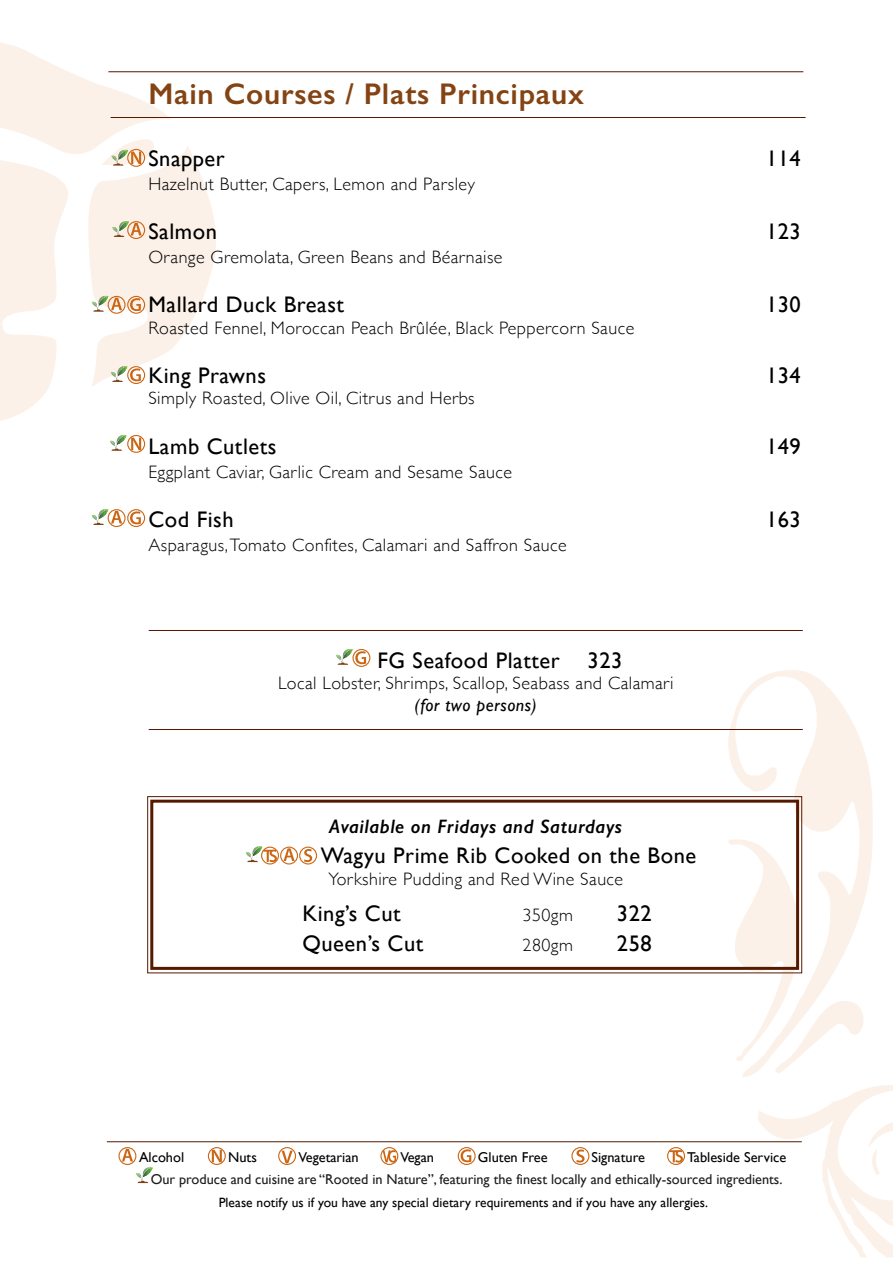
<style>
.page{position:relative;width:893px;height:1263px;background:#fff}
.page>*{position:absolute;margin:0;border:0;box-sizing:border-box;transform-origin:0 0}
.t1{font:600 30px "Gill Sans";letter-spacing:.025em;color:#844313}
.t2{font:22.5px "Gill Sans";letter-spacing:.025em;color:#000}
.t3{font:italic 600 19.5px "Gill Sans";letter-spacing:.025em;color:#000}
.t4{font:300 18px "Gill Sans";letter-spacing:.025em;color:#000}
.t5{font:italic 18px "Gill Sans";letter-spacing:.025em;color:#000}
.t6{font:14.25px "Gill Sans";color:#1d1d1c}
.t7{font:14.25px "Gill Sans";color:#000}
.t8{font:13.5px "Gill Sans";letter-spacing:.005em;color:#000}
</style>
<div class="page">
<svg style="left:758px;top:1085px;width:135px;height:172px"></svg>
<svg style="left:728px;top:670px;width:145px;height:407px"></svg>
<hr style="left:149px;top:630px;width:654px;height:1px;background:#551900">
<hr style="left:149px;top:729px;width:654px;height:1px;background:#551900">
<hr style="left:108px;top:71px;width:695px;height:1px;background:#551900">
<hr style="left:107px;top:1141px;width:695px;height:1px;background:#551900">
<svg style="left:136px;top:1167px;width:17px;height:16px"></svg>
<div style="left:278px;top:1147px;width:18px;height:18px;border:1px solid #cb6615;border-radius:50%"></div>
<svg style="left:282px;top:1151px;width:11px;height:12px"></svg>
<div style="left:571px;top:1147px;width:18px;height:18px;border:1px solid #cb6615;border-radius:50%"></div>
<svg style="left:576px;top:1149px;width:8px;height:13px"></svg>
<div style="left:380px;top:1147px;width:18px;height:18px;border:1px solid #cb6615;border-radius:50%"></div>
<svg style="left:383px;top:1150px;width:13px;height:12px"></svg>
<div style="left:667px;top:1147px;width:18px;height:18px;border:1px solid #cb6615;border-radius:50%"></div>
<svg style="left:669px;top:1150px;width:14px;height:12px"></svg>
<div style="left:458px;top:1147px;width:18px;height:18px;border:1px solid #cb6615;border-radius:50%"></div>
<svg style="left:461px;top:1149px;width:10px;height:13px"></svg>
<div style="left:118px;top:1147px;width:18px;height:18px;border:1px solid #cb6615;border-radius:50%"></div>
<svg style="left:122px;top:1149px;width:11px;height:12px"></svg>
<div style="left:208px;top:1147px;width:18px;height:18px;border:1px solid #cb6615;border-radius:50%"></div>
<svg style="left:212px;top:1150px;width:10px;height:12px"></svg>
<svg style="left:0;top:42px;width:217px;height:379px"></svg>
<div style="left:127px;top:435px;width:18px;height:18px;border:1px solid #cb6615;border-radius:50%"></div>
<svg style="left:110px;top:435px;width:31px;height:16px"></svg>
<div style="left:127px;top:509px;width:18px;height:18px;border:1px solid #cb6615;border-radius:50%"></div>
<svg style="left:130px;top:511px;width:11px;height:13px"></svg>
<div style="left:108px;top:509px;width:18px;height:18px;border:1px solid #cb6615;border-radius:50%"></div>
<svg style="left:92px;top:509px;width:30px;height:16px"></svg>
<div style="left:352px;top:649px;width:18px;height:18px;border:1px solid #cb6615;border-radius:50%"></div>
<svg style="left:336px;top:649px;width:30px;height:16px"></svg>
<div style="left:299px;top:846px;width:18px;height:18px;border:1px solid #cb6615;border-radius:50%"></div>
<svg style="left:304px;top:849px;width:8px;height:13px"></svg>
<div style="left:261px;top:846px;width:18px;height:18px;border:1px solid #cb6615;border-radius:50%"></div>
<div style="left:280px;top:846px;width:18px;height:18px;border:1px solid #cb6615;border-radius:50%"></div>
<svg style="left:284px;top:848px;width:11px;height:13px"></svg>
<svg style="left:246px;top:846px;width:31px;height:16px"></svg>
<div style="left:147px;top:796px;width:655px;height:177px;border:1px solid #551900"></div>
<div style="left:150px;top:800px;width:649px;height:170px;border:3px solid #551900"></div>
<hr style="left:111px;top:117px;width:695px;height:1px;background:#551900">
<h1 class="t1" style="left:148px;top:76px;width:437px">Main Courses / Plats Principaux</h1>
<p class="t2" style="left:148px;top:145px;width:78px">Snapper</p>
<p class="t2" style="left:766px;top:145px;width:36px">114</p>
<p class="t4" style="left:148px;top:169px;width:328px">Hazelnut Butter, Capers, Lemon and Parsley</p>
<p class="t2" style="left:148px;top:218px;width:70px">Salmon</p>
<p class="t2" style="left:766px;top:218px;width:36px">123</p>
<p class="t4" style="left:148px;top:243px;width:356px">Orange Gremolata, Green Beans and Béarnaise</p>
<p class="t2" style="left:148px;top:291px;width:197px">Mallard Duck Breast</p>
<p class="t2" style="left:766px;top:291px;width:36px">130</p>
<p class="t4" style="left:148px;top:313px;width:487px">Roasted Fennel, Moroccan Peach Brûlée, Black Peppercorn Sauce</p>
<p class="t2" style="left:148px;top:362px;width:119px">King Prawns</p>
<p class="t2" style="left:766px;top:362px;width:36px">134</p>
<p class="t4" style="left:148px;top:384px;width:328px">Simply Roasted, Olive Oil, Citrus and Herbs</p>
<p class="t2" style="left:148px;top:433px;width:130px">Lamb Cutlets</p>
<p class="t2" style="left:766px;top:433px;width:36px">149</p>
<p class="t4" style="left:148px;top:457px;width:365px">Eggplant Caviar, Garlic Cream and Sesame Sauce</p>
<p class="t2" style="left:148px;top:506px;width:87px">Cod Fish</p>
<p class="t2" style="left:766px;top:506px;width:36px">163</p>
<p class="t4" style="left:148px;top:531px;width:420px">Asparagus, Tomato Confites, Calamari and Saffron Sauce</p>
<p class="t2" style="left:377px;top:647px;width:247px">FG Seafood Platter 323</p>
<p class="t4" style="left:278px;top:669px;width:397px">Local Lobster, Shrimps, Scallop, Seabass and Calamari</p>
<p class="t5" style="left:415px;top:695px;width:124px">(for two persons)</p>
<p class="t3" style="left:329px;top:815px;width:294px">Available on Fridays and Saturdays</p>
<p class="t2" style="left:321px;top:843px;width:377px">Wagyu Prime Rib Cooked on the Bone</p>
<p class="t4" style="left:328px;top:865px;width:296px">Yorkshire Pudding and Red Wine Sauce</p>
<p class="t2" style="left:302px;top:900px;width:100px">King’s Cut</p>
<p class="t4" style="left:523px;top:901px;width:52px">350gm</p>
<p class="t2" style="left:617px;top:900px;width:36px">322</p>
<p class="t2" style="left:302px;top:930px;width:122px">Queen’s Cut</p>
<p class="t4" style="left:523px;top:931px;width:52px">280gm</p>
<p class="t2" style="left:617px;top:930px;width:36px">258</p>
<p class="t7" style="left:139px;top:1149px;width:47px">Alcohol</p>
<p class="t7" style="left:228px;top:1149px;width:30px">Nuts</p>
<p class="t7" style="left:299px;top:1149px;width:62px">Vegetarian</p>
<p class="t7" style="left:400px;top:1149px;width:35px">Vegan</p>
<p class="t7" style="left:478px;top:1149px;width:71px">Gluten Free</p>
<p class="t7" style="left:592px;top:1149px;width:55px">Signature</p>
<p class="t7" style="left:687px;top:1149px;width:101px">Tableside Service</p>
<p class="t6" style="left:151px;top:1171px;width:633px">Our produce and cuisine are “Rooted in Nature”, featuring the finest locally and ethically-sourced ingredients.</p>
<p class="t8" style="left:219px;top:1195px;width:491px">Please notify us if you have any special dietary requirements and if you have any allergies.</p>
</div>
